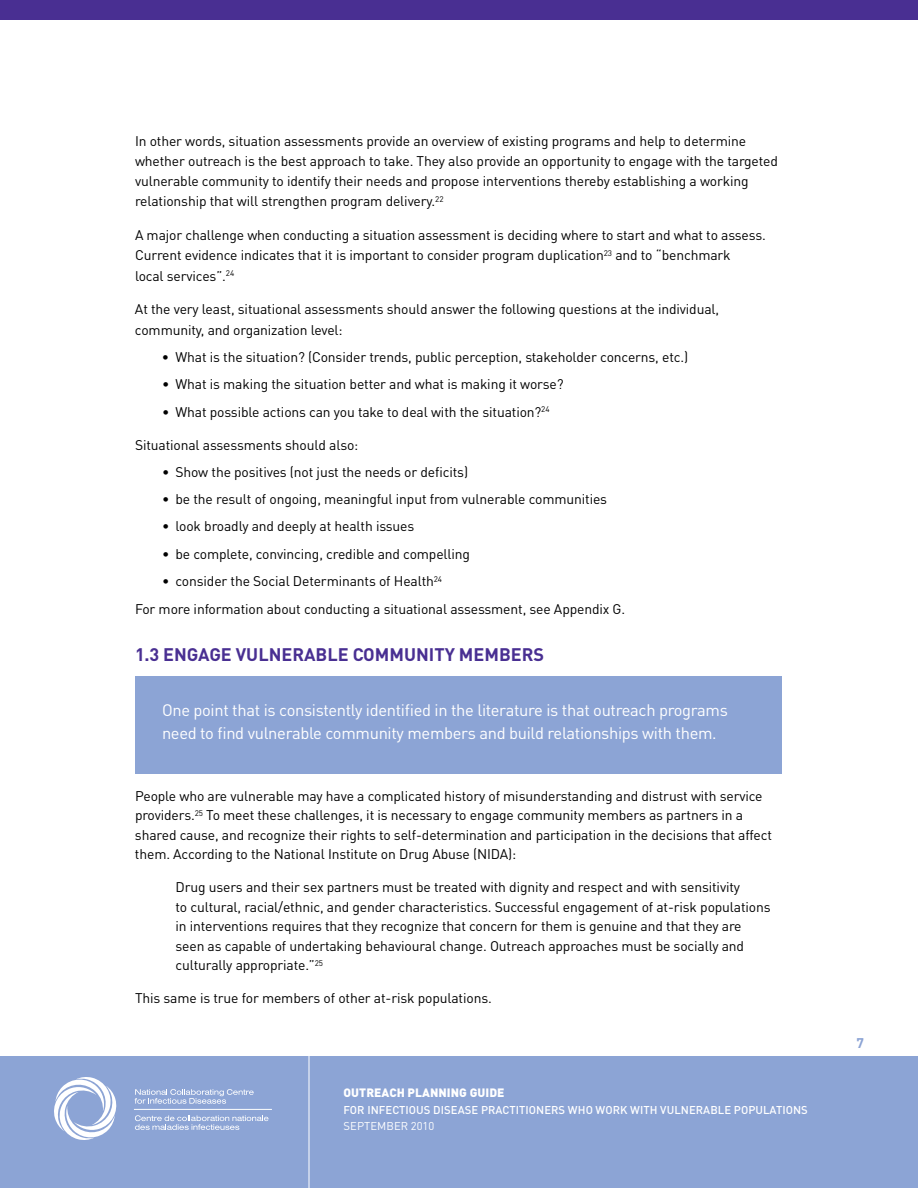
<style>
.page{position:relative;width:918px;height:1188px;background:#fff}
.page>*{position:absolute;margin:0;border:0;box-sizing:border-box;transform-origin:0 0}
.t1{font:700 18px "DIN Pro";color:#492f92}
.t2{font:16.5px/22.5px "DIN Pro";letter-spacing:-.02em;color:#fff}
.t3{font:13.8px/19.5px "DIN Pro";letter-spacing:-.01em;color:#000}
.t4{font:700 13.8px "DIN Pro";color:#8ca4d5}
.t5{font:900 12px "DIN Pro";letter-spacing:.005em;color:#fff}
.t6{font:500 11.25px "DIN Pro";letter-spacing:.005em;color:#fff}
.t7{font:11.25px "DIN Pro";letter-spacing:.005em;color:#fff}
</style>
<div class="page">
<div style="left:0;top:1057px;width:918px;height:131px;background:#8ca4d5"></div>
<svg style="left:135px;top:1089px;width:119px;height:15px"></svg>
<svg style="left:135px;top:1115px;width:133px;height:15px"></svg>
<svg style="left:54px;top:1077px;width:63px;height:63px"></svg>
<hr style="left:134px;top:1109px;width:138px;height:1px;background:#fff">
<div style="left:0;top:0;width:918px;height:20px;background:#492f92"></div>
<hr style="left:309px;top:1048px;width:1px;height:140px;background:#fff">
<div style="left:135px;top:676px;width:647px;height:98px;background:#8ca4d5"></div>
<p class="t3" style="left:135px;top:130px;width:644px;line-height:20.2px">In other words, situation assessments provide an overview of existing programs and help to determine whether outreach is the best approach to take. They also provide an opportunity to engage with the targeted vulnerable community to identify their needs and propose interventions thereby establishing a working relationship that will strengthen program delivery.<sup>22</sup></p>
<p class="t3" style="left:135px;top:224px;width:632px;line-height:20.2px">A major challenge when conducting a situation assessment is deciding where to start and what to assess.<br>Current evidence indicates that it is important to consider program duplication<sup>23</sup> and to “benchmark<br>local services”.<sup>24</sup></p>
<p class="t3" style="left:135px;top:299px;width:586px;line-height:20.2px">At the very least, situational assessments should answer the following questions at the individual, community, and organization level:</p>
<p class="t3" style="left:162px;top:346px;width:528px">• What is the situation? (Consider trends, public perception, stakeholder concerns, etc.)</p>
<p class="t3" style="left:162px;top:373px;width:403px">• What is making the situation better and what is making it worse?</p>
<p class="t3" style="left:162px;top:401px;width:389px">• What possible actions can you take to deal with the situation?<sup>24</sup></p>
<p class="t3" style="left:135px;top:435px;width:225px">Situational assessments should also:</p>
<p class="t3" style="left:162px;top:462px;width:308px">• Show the positives (not just the needs or deficits)</p>
<p class="t3" style="left:162px;top:489px;width:447px">• be the result of ongoing, meaningful input from vulnerable communities</p>
<p class="t3" style="left:162px;top:516px;width:254px">• look broadly and deeply at health issues</p>
<p class="t3" style="left:162px;top:543px;width:310px">• be complete, convincing, credible and compelling</p>
<p class="t3" style="left:135px;top:567px;width:492px;line-height:27.9px;text-indent:27px">• consider the Social Determinants of Health<sup>24<br></sup>For more information about conducting a situational assessment, see Appendix G.</p>
<h1 class="t1" style="left:135px;top:643px;width:243px">1.3 ENGAGE VULNERABLE COMM</h1>
<h1 class="t1" style="left:404px;top:643px;width:140px">UNITY M EMBERS</h1>
<p class="t2" style="left:162px;top:698px;width:568px">One point that is consistently identified in the literature is that outreach programs need to find vulnerable community members and build relationships with them.</p>
<p class="t3" style="left:135px;top:786px;width:639px">People who are vulnerable may have a complicated history of misunderstanding and distrust with service providers.<sup>25</sup> To meet these challenges, it is necessary to engage community members as partners in a shared cause, and recognize their rights to self-determination and participation in the decisions that affect them. According to the National Institute on Drug Abuse (NIDA):</p>
<p class="t3" style="left:176px;top:877px;width:597px">Drug users and their sex partners must be treated with dignity and respect and with sensitivity<br>to cultural, racial/ethnic, and gender characteristics. Successful engagement of at-risk populations in interventions requires that they recognize that concern for them is genuine and that they are seen as capable of undertaking behavioural change. Outreach approaches must be socially and culturally appropriate.”<sup>25</sup></p>
<p class="t3" style="left:135px;top:988px;width:358px">This same is true for members of other at-risk populations.</p>
<p class="t5" style="left:344px;top:1085px;width:95px">OUTREACH PLANNIN</p>
<p class="t5" style="left:459px;top:1085px;width:47px">G GUIDE</p>
<p class="t6" style="left:344px;top:1102px;width:466px">FOR INFECTI OUS DISEASE PRACTITI ONERS WHO WORK WITH VULNERABLE POPULATI ONS</p>
<p class="t7" style="left:344px;top:1119px;width:92px">SEPTEMBER 2010</p>
<p class="t4" style="left:857px;top:1034px;width:9px">7</p>
</div>
